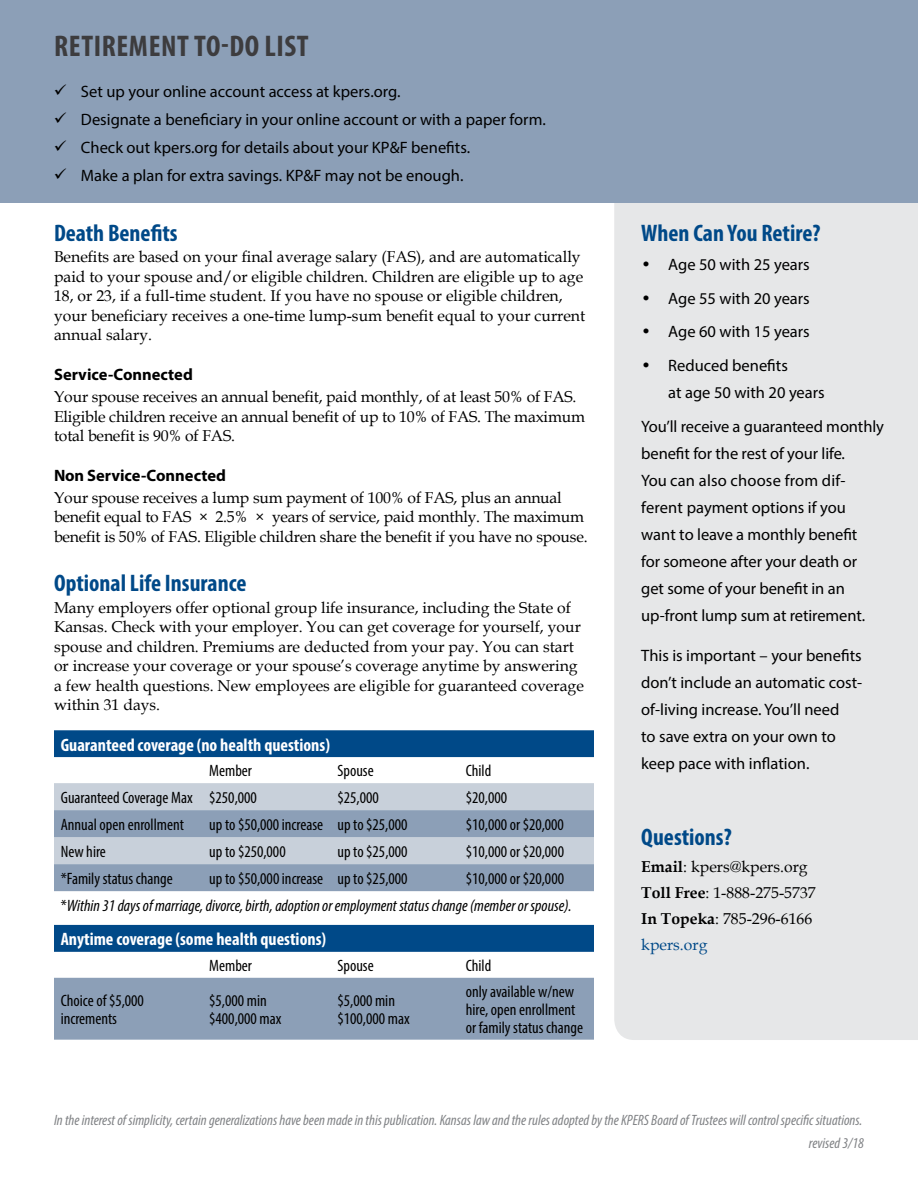
<style>
.page{position:relative;width:918px;height:1188px;background:#fff}
.page>*{position:absolute;margin:0;border:0;box-sizing:border-box;transform-origin:0 0}
.t1{font:700 condensed 30px "Myriad Pro";letter-spacing:.02em;color:#3d3c3e}
.t2{font:700 condensed 24px "Myriad Pro";color:#004988}
.t3{font:700 condensed 18px "Myriad Pro";color:#fff}
.t4{font:16.5px/27px "Myriad Pro";color:#000}
.t5{font:condensed 16.5px/18px "Myriad Pro";color:#000}
.t6{font:italic condensed 16.5px/27px "Myriad Pro";color:#000}
.t7{font:700 16.5px "Myriad Pro";color:#000}
.t8{font:15.75px/19.5px "Book Antiqua";color:#000}
.t9{font:italic condensed 15px/23.4px "Myriad Pro";color:#808285;text-align:right}
.s1{font-style:normal}
.s2{font-family:"Book Antiqua"}
.s3{font-weight:700}
.s4{color:#004988}
</style>
<div class="page">
<div style="left:54px;top:730px;width:540px;height:27px;background:#004988"></div>
<svg style="left:54px;top:757px;width:540px;height:1px"></svg>
<div style="left:54px;top:783px;width:540px;height:27px;background:#c8d0da"></div>
<svg style="left:54px;top:810px;width:540px;height:230px;fill:#8c9fb7"></svg>
<div style="left:614px;top:202px;width:304px;height:838px;background:#e6e7e8"></div>
<div style="left:0;top:0;width:918px;height:202px;background:#8c9fb7"></div>
<h1 class="t1" style="left:54px;top:28px;width:256px">RETIREMENT TO-DO LIST</h1>
<p class="t4" style="left:81px;top:77px;width:466px;line-height:28px">Set up your online account access at kpers.org.<br>Designate a beneficiary in your online account or with a paper form.<br>Check out kpers.org for details about your KP&amp;F benefits.<br>Make a plan for extra savings. KP&amp;F may not be enough.</p>
<h2 class="t2" style="left:54px;top:218px;width:125px">Death Benefits</h2>
<p class="t8" style="left:54px;top:247px;width:533px">Benefits are based on your final average salary (FAS), and are automatically paid to your spouse and/or eligible children. Children are eligible up to age 18, or 23, if a full-time student. If you have no spouse or eligible children, your beneficiary receives a one-time lump-sum benefit equal to your current annual salary.</p>
<p class="t7" style="left:54px;top:364px;width:140px">Service-Connected</p>
<p class="t8" style="left:54px;top:387px;width:532px">Your spouse receives an annual benefit, paid monthly, of at least 50% of FAS.<br>Eligible children receive an annual benefit of up to 10% of FAS. The maximum total benefit is 90% of FAS.</p>
<p class="t7" style="left:54px;top:465px;width:173px">Non Service-Connected</p>
<p class="t8" style="left:54px;top:487px;width:535px">Your spouse receives a lump sum payment of 100% of FAS, plus an annual benefit equal to FAS × 2.5% × years of service, paid monthly. The maximum benefit is 50% of FAS. Eligible children share the benefit if you have no spouse.</p>
<h2 class="t2" style="left:54px;top:568px;width:194px">Optional Life Insurance</h2>
<p class="t8" style="left:54px;top:597px;width:531px">Many employers offer optional group life insurance, including the State of Kansas. Check with your employer. You can get coverage for yourself, your spouse and children. Premiums are deducted from your pay. You can start or increase your coverage or your spouse’s coverage anytime by answering a few health questions. New employees are eligible for guaranteed coverage within 31 days.</p>
<p class="t3" style="left:61px;top:733px;width:271px">Guaranteed coverage (no health questions)</p>
<p class="t5" style="left:209px;top:762px;width:44px">Member</p>
<p class="t5" style="left:338px;top:762px;width:38px">Spouse</p>
<p class="t5" style="left:466px;top:762px;width:27px">Child</p>
<p class="t5" style="left:61px;top:788px;width:198px">Guaranteed Coverage Max $250,000</p>
<p class="t5" style="left:338px;top:788px;width:43px">$25,000</p>
<p class="t5" style="left:466px;top:788px;width:43px">$20,000</p>
<p class="t5" style="left:61px;top:815px;width:125px">Annual open enrollment</p>
<p class="t5" style="left:209px;top:815px;width:200px">up to $50,000 increase up to $25,000</p>
<p class="t5" style="left:466px;top:815px;width:100px">$10,000 or $20,000</p>
<p class="t5" style="left:61px;top:842px;width:47px">New hire</p>
<p class="t5" style="left:209px;top:842px;width:78px">up to $250,000</p>
<p class="t5" style="left:338px;top:842px;width:72px">up to $25,000</p>
<p class="t5" style="left:466px;top:842px;width:100px">$10,000 or $20,000</p>
<p class="t5" style="left:61px;top:869px;width:113px">*Family status change</p>
<p class="t5" style="left:209px;top:869px;width:200px">up to $50,000 increase up to $25,000</p>
<p class="t6" style="left:61px;top:865px;width:512px;text-indent:405px"><span class="s1">$10,000 or $20,000 *</span>Within 31 days of marriage, divorce, birth, adoption or employment status change (member or spouse).</p>
<p class="t3" style="left:61px;top:928px;width:267px">Anytime coverage (some health questions)</p>
<p class="t5" style="left:209px;top:956px;width:44px">Member</p>
<p class="t5" style="left:338px;top:956px;width:38px">Spouse</p>
<p class="t5" style="left:466px;top:956px;width:27px">Child</p>
<p class="t5" style="left:61px;top:991px;width:85px">Choice of $5,000 increments</p>
<p class="t5" style="left:209px;top:991px;width:74px">$5,000 min $400,000 max</p>
<p class="t5" style="left:338px;top:991px;width:74px">$5,000 min $100,000 max</p>
<p class="t5" style="left:466px;top:982px;width:119px">only available w/new hire, open enrollment or family status change</p>
<h2 class="t2" style="left:641px;top:218px;width:181px">When Can You Retire?</h2>
<p class="t4" style="left:641px;top:251px;width:170px"><span class="s2">•</span> Age 50 with 25 years</p>
<p class="t4" style="left:641px;top:284px;width:170px"><span class="s2">•</span> Age 55 with 20 years</p>
<p class="t4" style="left:641px;top:318px;width:170px"><span class="s2">•</span> Age 60 with 15 years</p>
<p class="t4" style="left:668px;top:352px;width:158px;text-indent:-27px"><span class="s2">•</span> Reduced benefits<br>at age 50 with 20 years</p>
<p class="t4" style="left:641px;top:413px;width:244px">You’ll receive a guaranteed monthly benefit for the rest of your life.<br>You can also choose from dif&shy;ferent payment options if you want to leave a monthly benefit<br>for someone after your death or<br>get some of your benefit in an up-front lump sum at retirement.</p>
<p class="t4" style="left:641px;top:642px;width:222px">This is important – your benefits don’t include an automatic cost&shy;of-living increase. You’ll need<br>to save extra on your own to keep pace with inflation.</p>
<h2 class="t2" style="left:641px;top:822px;width:92px">Questions?</h2>
<p class="t8" style="left:641px;top:853px;width:176px;line-height:26.2px"><span class="s3">Email</span>: kpers@kpers.org<br><span class="s3">Toll Free</span>: 1-888-275-5737<br><span class="s3">In Topeka</span>: 785-296-6166 <span class="s4">kpers.org</span></p>
<p class="t9" style="left:54px;top:1108px;width:811px">In the interest of simplicity, certain generalizations have been made in this publication. Kansas law and the rules adopted by the KPERS Board of Trustees will control specific situations. revised 3/18</p>
</div>
